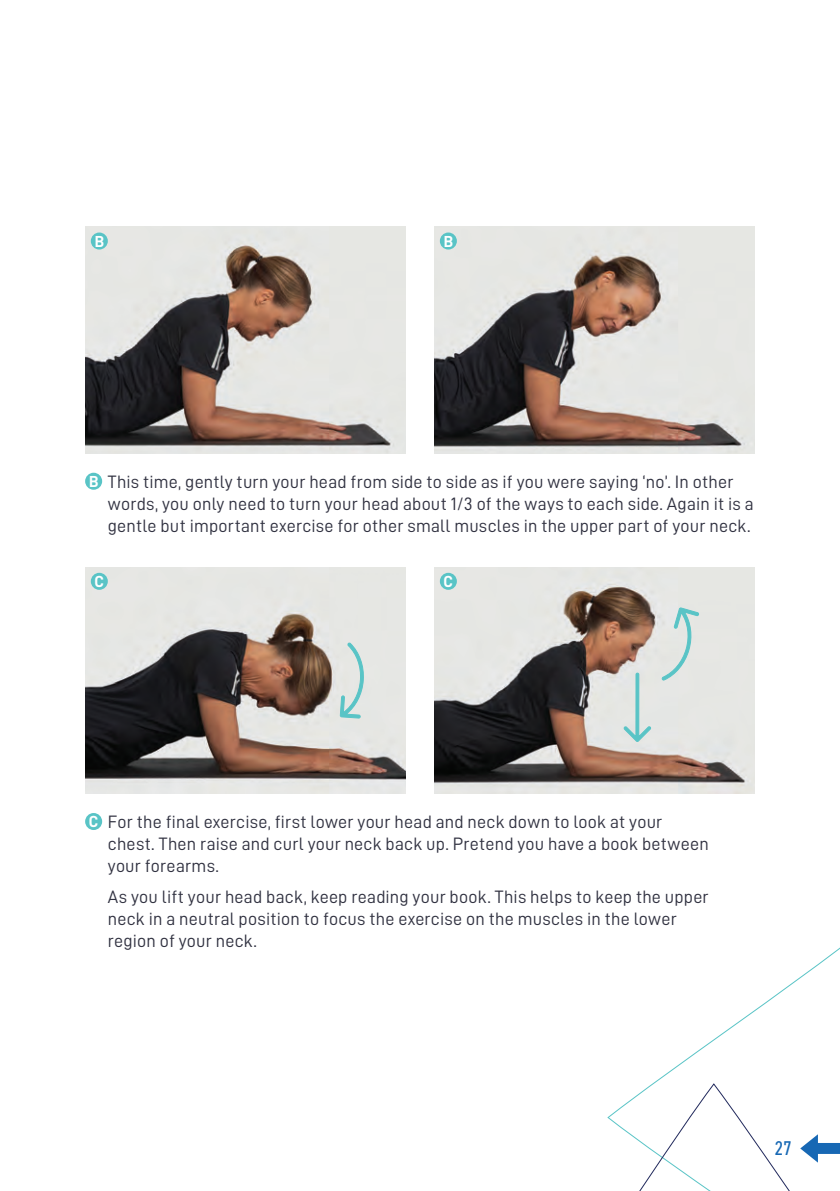
<style>
.page{position:relative;width:840px;height:1191px;background:#fff}
.page>*{position:absolute;margin:0;border:0;box-sizing:border-box;transform-origin:0 0}
.t1{font:condensed 20px "DIN2014";color:#1768b4}
._02_Body_-_Bullets{font:18px/22px "D DIN";letter-spacing:.01em;color:#313241}
._01_Heading_-_Sub_1{font:16px "D DIN Bold";color:#fff}
</style>
<div class="page">
<svg style="left:655px;top:948px;width:184px;height:134px"></svg>
<svg style="left:607px;top:1082px;width:232px;height:109px"></svg>
<img style="left:85px;top:227px;width:320px;height:227px">
<img style="left:434px;top:227px;width:320px;height:227px">
<div style="left:85px;top:473px;width:17px;height:17px;background:#59c4c6;border-radius:50%"></div>
<img style="left:85px;top:567px;width:320px;height:227px">
<img style="left:434px;top:567px;width:320px;height:227px">
<div style="left:85px;top:813px;width:17px;height:17px;background:#59c4c6;border-radius:50%"></div>
<svg style="left:339px;top:641px;width:26px;height:103px;background:#cde0de"></svg>
<svg style="left:622px;top:672px;width:29px;height:71px;background:#cbdfde"></svg>
<svg style="left:660px;top:607px;width:39px;height:74px;background:#cfe1de"></svg>
<div style="left:439px;top:232px;width:17px;height:17px;background:#59c4c6;border-radius:50%"></div>
<div style="left:439px;top:573px;width:17px;height:17px;background:#59c4c6;border-radius:50%"></div>
<div style="left:91px;top:232px;width:17px;height:17px;background:#59c4c6;border-radius:50%"></div>
<div style="left:91px;top:573px;width:17px;height:17px;background:#59c4c6;border-radius:50%"></div>
<p class="_01_Heading_-_Sub_1" style="left:95px;top:232px;width:11px">B</p>
<p class="_01_Heading_-_Sub_1" style="left:443px;top:232px;width:11px">B</p>
<p class="_01_Heading_-_Sub_1" style="left:89px;top:472px;width:11px">B</p>
<p class="_02_Body_-_Bullets" style="left:108px;top:470px;width:647px">This time, gently turn your head from side to side as if you were saying ‘no’. In other words, you only need to turn your head about 1/3 of the ways to each side. Again it is a gentle but important exercise for other small muscles in the upper part of your neck.</p>
<p class="_01_Heading_-_Sub_1" style="left:94px;top:572px;width:11px">C</p>
<p class="_01_Heading_-_Sub_1" style="left:443px;top:572px;width:11px">C</p>
<p class="_01_Heading_-_Sub_1" style="left:89px;top:812px;width:11px">C</p>
<p class="_02_Body_-_Bullets" style="left:108px;top:810px;width:602px">For the final exercise, first lower your head and neck down to look at your chest. Then raise and curl your neck back up. Pretend you have a book between your forearms.</p>
<p class="_02_Body_-_Bullets" style="left:108px;top:885px;width:602px">As you lift your head back, keep reading your book. This helps to keep the upper neck in a neutral position to focus the exercise on the muscles in the lower region of your neck.</p>
<p class="t1" style="left:774px;top:1134px;width:18px">27</p>
</div>
